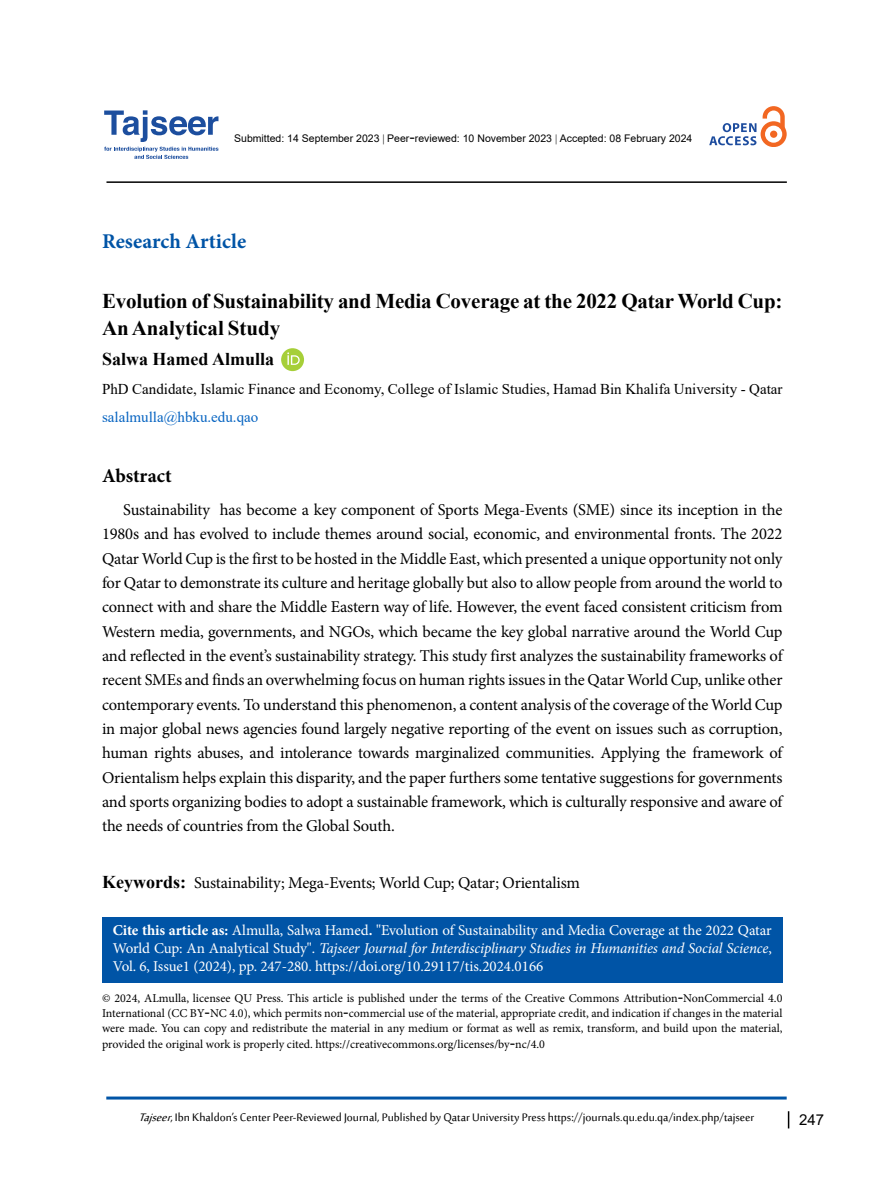
<style>
.page{position:relative;width:893px;height:1191px;background:#fff}
.page>*{position:absolute;margin:0;border:0;box-sizing:border-box;transform-origin:0 0}
.t1{font:700 21px/27.3px "Times New Roman";letter-spacing:-.01em;color:#000}
.t2{font:700 21px "Minion Pro";color:#0054a6}
.t3{font:700 19.5px "Minion Pro";color:#000}
.t4{font:700 18px "Times New Roman";color:#000}
.t5{font:16.5px/24.3px "Minion Pro";letter-spacing:-.015em;color:#000;text-align:justify}
.t6{font:15px/18px "Minion Pro";letter-spacing:-.005em;color:#fff;text-align:justify}
.t7{font:15px "Sakkal Majalla";color:#000}
.t8{font:15px "Times New Roman";color:#000}
.t9{font:15px "Times New Roman";color:#0563c1}
.t10{font:15px "Arial";color:#000}
.t11{font:12px/15px "Minion Pro";letter-spacing:-.005em;color:#000;text-align:justify}
.t12{font:10.5px "Arial";color:#000}
.s1{font-family:"Sakkal Majalla";font-size:12.75px}
.s2{font-family:"Times New Roman";font-size:16.5px}
.s3{font-family:"Times New Roman";font-weight:700;font-size:18px}
.s4{font-weight:700}
.s5{font-weight:500}
.s6{font-style:italic}
</style>
<div class="page">
<svg style="left:788px;top:1111px;width:1px;height:17px"></svg>
<hr style="left:106px;top:1096px;width:681px;height:3px;background:#0054a6">
<div style="left:102px;top:917px;width:680px;height:65px;background:#0054a6"></div>
<svg style="left:709px;top:106px;width:78px;height:41px"></svg>
<hr style="left:106px;top:181px;width:681px;height:2px;background:#000">
<div style="left:281px;top:348px;width:23px;height:23px;background:#a6cf38;border-radius:50%"></div>
<svg style="left:287px;top:352px;width:13px;height:13px"></svg>
<svg style="left:104px;top:110px;width:114px;height:49px"></svg>
<p class="t12" style="left:234px;top:131px;width:460px">Submitted: 14 September 2023 <span class="s1">|</span> Peer<span class="s2">-</span>reviewed: 10 November 2023 <span class="s1">|</span> Accepted: 08 February 2024</p>
<p class="t2" style="left:102px;top:227px;width:146px">Research Article</p>
<p class="t1" style="left:102px;top:287px;width:682px">Evolution of Sustainability and Media Coverage at the 2022 Qatar World Cup:<br>An Analytical Study</p>
<p class="t4" style="left:102px;top:346px;width:174px">Salwa Hamed Almulla</p>
<p class="t8" style="left:102px;top:378px;width:682px">PhD Candidate, Islamic Finance and Economy, College of Islamic Studies, Hamad Bin Khalifa University - Qatar</p>
<p class="t9" style="left:102px;top:406px;width:158px">salalmulla@hbku.edu.qao</p>
<p class="t3" style="left:102px;top:462px;width:71px">Abstract</p>
<p class="t5" style="left:102px;top:498px;width:682px;text-indent:21px">Sustainability has become a key component of Sports Mega-Events (SME) since its inception in the 1980s and has evolved to include themes around social, economic, and environmental fronts. The 2022<br>Qatar World Cup is the first to be hosted in the Middle East, which presented a unique opportunity not only for Qatar to demonstrate its culture and heritage globally but also to allow people from around the world to connect with and share the Middle Eastern way of life. However, the event faced consistent criticism from Western media, governments, and NGOs, which became the key global narrative around the World Cup and reflected in the event’s sustainability strategy. This study first analyzes the sustainability frameworks of recent SMEs and finds an overwhelming focus on human rights issues in the Qatar World Cup, unlike other contemporary events. To understand this phenomenon, a content analysis of the coverage of the World Cup in major global news agencies found largely negative reporting of the event on issues such as corruption, human rights abuses, and intolerance towards marginalized communities. Applying the framework of Orientalism helps explain this disparity, and the paper furthers some tentative suggestions for governments and sports organizing bodies to adopt a sustainable framework, which is culturally responsive and aware of the needs of countries from the Global South.</p>
<p class="t5" style="left:102px;top:870px;width:480px"><span class="s3">Keywords:</span> Sustainability; Mega-Events; World Cup; Qatar; Orientalism</p>
<p class="t6" style="left:113px;top:921px;width:661px"><span class="s4">Cite this article as:</span> Almulla, Salwa Hamed<span class="s4">.</span> <span class="s5">"</span>Evolution of Sustainability and Media Coverage at the 2022 Qatar World Cup: An Analytical Study<span class="s5">"</span>. <span class="s6">Tajseer Journal for Interdisciplinary Studies in Humanities and Social Science</span>, Vol. 6, Issue1 (2024), pp. 247-280. https://doi.org/10.29117/tis.2024.0166</p>
<p class="t11" style="left:102px;top:991px;width:682px">© 2024, ALmulla, licensee QU Press. This article is published under the terms of the Creative Commons Attribution<span class="s2">-</span>NonCommercial 4.0<br>International (CC BY<span class="s2">-</span>NC 4.0), which permits non<span class="s2">-</span>commercial use of the material, appropriate credit, and indication if changes in the material were made. You can copy and redistribute the material in any medium or format as well as remix, transform, and build upon the material, provided the original work is properly cited. https://creativecommons.org/licenses/by<span class="s2">-</span>nc/4.0</p>
<p class="t7" style="left:139px;top:1109px;width:617px"><span class="s6">Tajseer</span>, Ibn Khaldon’s Center Peer-Reviewed Journal, Published by Qatar University Press https://journals.qu.edu.qa/index.php/tajseer</p>
<p class="t10" style="left:799px;top:1109px;width:27px">247</p>
</div>
